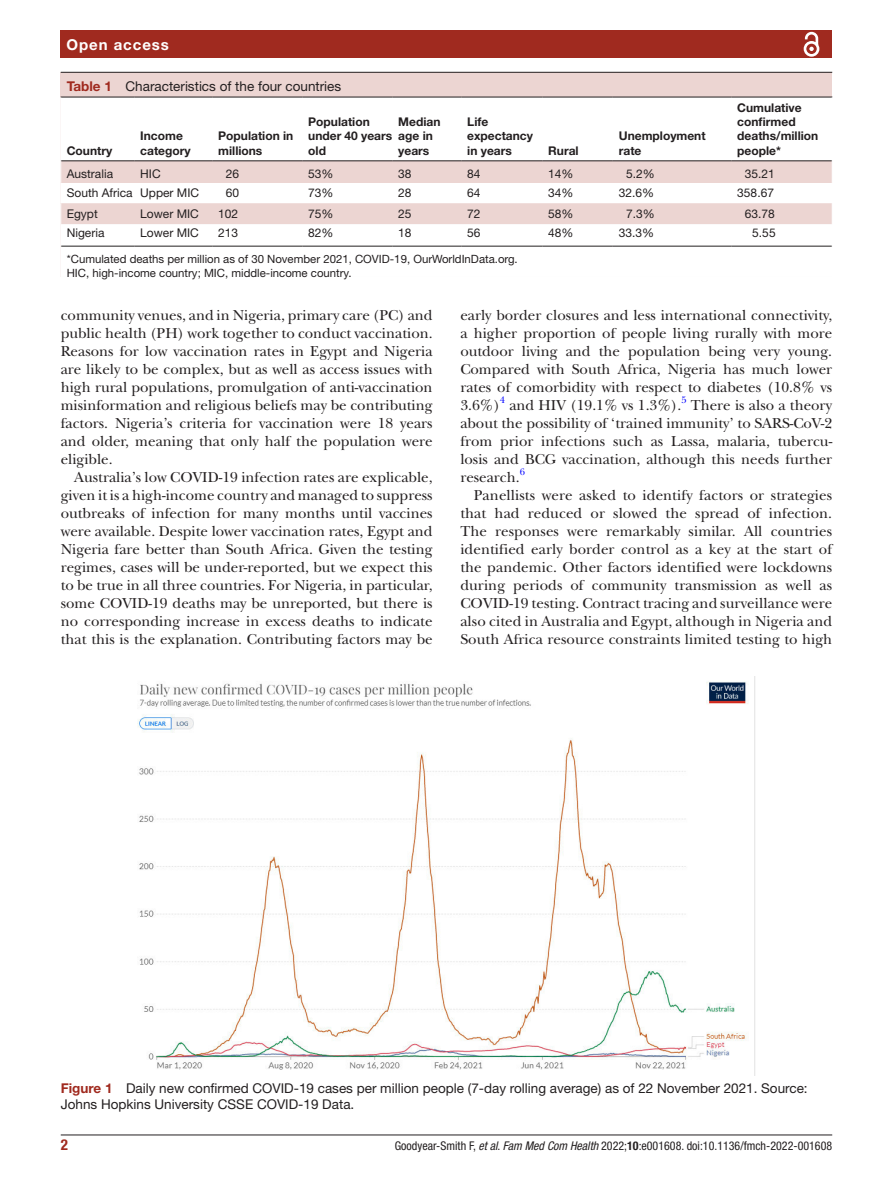
<style>
.page{position:relative;width:893px;height:1191px;background:#fff}
.page>*{position:absolute;margin:0;border:0;box-sizing:border-box;transform-origin:0 0}
.t1{font:15px/18px "New Baskerville";color:#231f20;text-align:justify}
.t2{font:700 15px "Helvetica Neue LT Std";letter-spacing:.065em;color:#fff}
.t3{font:700 condensed 15px "Helvetica Neue LT Std";color:#a02a1f}
.t4{font:13.5px/16.2px "Helvetica Neue LT Std";color:#231f20}
.t5{font:700 12px/14.4px "Helvetica Neue LT Std";color:#231f20}
.t6{font:12px "Helvetica Neue LT Std";color:#231f20}
.t7{font:condensed 12px "Helvetica Neue LT Std";color:#231f20}
.t8{font:11.4px/13.6px "Helvetica Neue LT Std";color:#231f20}
.t9{font:9.9px "New Baskerville";color:#00f}
.s1{font-weight:700;color:#a02a1f}
.s2{font-style:italic}
.s3{font-weight:700}
</style>
<div class="page">
<hr style="left:61px;top:1134px;width:771px;height:1px;background:#231f20">
<div style="left:61px;top:31px;width:771px;height:27px;background:#a02a1f"></div>
<svg style="left:803px;top:31px;width:17px;height:26px"></svg>
<div style="left:61px;top:73px;width:771px;height:204px;background:#ecd5d2"></div>
<hr style="left:61px;top:72px;width:771px;height:1px;background:#231f20">
<div style="left:61px;top:98px;width:771px;height:179px;background:#fff"></div>
<svg style="left:61px;top:161px;width:771px;height:63px"></svg>
<hr style="left:61px;top:97px;width:73px;height:1px;background:#231f20">
<hr style="left:61px;top:160px;width:73px;height:1px;background:#231f20">
<hr style="left:134px;top:97px;width:78px;height:1px;background:#231f20">
<hr style="left:134px;top:160px;width:78px;height:1px;background:#231f20">
<hr style="left:212px;top:97px;width:90px;height:1px;background:#231f20">
<hr style="left:212px;top:160px;width:90px;height:1px;background:#231f20">
<hr style="left:302px;top:97px;width:90px;height:1px;background:#231f20">
<hr style="left:302px;top:160px;width:90px;height:1px;background:#231f20">
<hr style="left:392px;top:97px;width:69px;height:1px;background:#231f20">
<hr style="left:392px;top:160px;width:69px;height:1px;background:#231f20">
<hr style="left:461px;top:97px;width:81px;height:1px;background:#231f20">
<hr style="left:461px;top:160px;width:81px;height:1px;background:#231f20">
<hr style="left:542px;top:97px;width:71px;height:1px;background:#231f20">
<hr style="left:542px;top:160px;width:71px;height:1px;background:#231f20">
<hr style="left:613px;top:97px;width:118px;height:1px;background:#231f20">
<hr style="left:613px;top:160px;width:118px;height:1px;background:#231f20">
<hr style="left:731px;top:97px;width:101px;height:1px;background:#231f20">
<hr style="left:731px;top:160px;width:101px;height:1px;background:#231f20">
<hr style="left:61px;top:246px;width:73px;height:1px;background:#231f20">
<hr style="left:134px;top:246px;width:78px;height:1px;background:#231f20">
<hr style="left:212px;top:246px;width:90px;height:1px;background:#231f20">
<hr style="left:302px;top:246px;width:90px;height:1px;background:#231f20">
<hr style="left:392px;top:246px;width:69px;height:1px;background:#231f20">
<hr style="left:461px;top:246px;width:81px;height:1px;background:#231f20">
<hr style="left:542px;top:246px;width:71px;height:1px;background:#231f20">
<hr style="left:613px;top:246px;width:118px;height:1px;background:#231f20">
<hr style="left:731px;top:246px;width:101px;height:1px;background:#231f20">
<svg style="left:60px;top:161px;width:1px;height:85px"></svg>
<hr style="left:67px;top:262px;width:765px;height:2px;background:#fff">
<hr style="left:67px;top:276px;width:765px;height:2px;background:#fff">
<img style="left:138px;top:676px;width:617px;height:399px">
<p class="t2" style="left:66px;top:35px;width:104px">Open access</p>
<p class="t4" style="left:67px;top:78px;width:276px"><span class="s1">Table 1</span> Characteristics of the four countries</p>
<p class="t5" style="left:67px;top:143px;width:47px">Country</p>
<p class="t5" style="left:140px;top:129px;width:52px">Income category</p>
<p class="t5" style="left:218px;top:129px;width:77px">Population in millions</p>
<p class="t5" style="left:308px;top:114px;width:85px">Population under 40 years old</p>
<p class="t5" style="left:398px;top:114px;width:44px">Median age in years</p>
<p class="t5" style="left:467px;top:114px;width:67px">Life expectancy in years</p>
<p class="t5" style="left:548px;top:143px;width:32px">Rural</p>
<p class="t5" style="left:619px;top:129px;width:88px">Unemployment rate</p>
<p class="t5" style="left:737px;top:100px;width:83px">Cumulative confirmed deaths/million people*</p>
<p class="t6" style="left:67px;top:167px;width:48px">Australia</p>
<p class="t6" style="left:140px;top:167px;width:22px">HIC</p>
<p class="t6" style="left:226px;top:167px;width:15px">26</p>
<p class="t6" style="left:308px;top:167px;width:27px">53%</p>
<p class="t6" style="left:398px;top:167px;width:15px">38</p>
<p class="t6" style="left:467px;top:167px;width:15px">84</p>
<p class="t6" style="left:548px;top:167px;width:27px">14%</p>
<p class="t6" style="left:626px;top:167px;width:30px">5.2%</p>
<p class="t6" style="left:745px;top:167px;width:32px">35.21</p>
<p class="t6" style="left:67px;top:186px;width:134px">South Africa Upper MIC</p>
<p class="t6" style="left:226px;top:186px;width:15px">60</p>
<p class="t6" style="left:308px;top:186px;width:27px">73%</p>
<p class="t6" style="left:398px;top:186px;width:15px">28</p>
<p class="t6" style="left:467px;top:186px;width:15px">64</p>
<p class="t6" style="left:548px;top:186px;width:27px">34%</p>
<p class="t6" style="left:619px;top:186px;width:37px">32.6%</p>
<p class="t6" style="left:737px;top:186px;width:38px">358.67</p>
<p class="t6" style="left:67px;top:207px;width:33px">Egypt</p>
<p class="t6" style="left:140px;top:207px;width:60px">Lower MIC</p>
<p class="t6" style="left:218px;top:207px;width:22px">102</p>
<p class="t6" style="left:308px;top:207px;width:27px">75%</p>
<p class="t6" style="left:398px;top:207px;width:15px">25</p>
<p class="t6" style="left:467px;top:207px;width:15px">72</p>
<p class="t6" style="left:548px;top:207px;width:27px">58%</p>
<p class="t6" style="left:626px;top:207px;width:30px">7.3%</p>
<p class="t6" style="left:745px;top:207px;width:32px">63.78</p>
<p class="t6" style="left:67px;top:226px;width:39px">Nigeria</p>
<p class="t6" style="left:140px;top:226px;width:60px">Lower MIC</p>
<p class="t6" style="left:218px;top:226px;width:22px">213</p>
<p class="t6" style="left:308px;top:226px;width:27px">82%</p>
<p class="t6" style="left:398px;top:226px;width:15px">18</p>
<p class="t6" style="left:467px;top:226px;width:15px">56</p>
<p class="t6" style="left:548px;top:226px;width:27px">48%</p>
<p class="t6" style="left:619px;top:226px;width:37px">33.3%</p>
<p class="t6" style="left:752px;top:226px;width:25px">5.55</p>
<p class="t8" style="left:67px;top:252px;width:452px">*Cumulated deaths per million as of 30 November 2021, COVID-19, OurWorldInData.org.<br>HIC, high-income country; MIC, middle-income country.</p>
<p class="t1" style="left:61px;top:306px;width:373px">community venues, and in Nigeria, primary care (PC) and public health (PH) work together to conduct vaccination.<br>Reasons for low vaccination rates in Egypt and Nigeria are likely to be complex, but as well as access issues with high rural populations, promulgation of anti-vaccination misinformation and religious beliefs may be contributing factors. Nigeria’s criteria for vaccination were 18 years and older, meaning that only half the population were eligible.</p>
<p class="t1" style="left:61px;top:468px;width:373px;text-indent:14px">Australia’s low COVID-19 infection rates are explicable, given it is a high-income country and managed to suppress outbreaks of infection for many months until vaccines were available. Despite lower vaccination rates, Egypt and Nigeria fare better than South Africa. Given the testing regimes, cases will be under-reported, but we expect this to be true in all three countries. For Nigeria, in particular, some COVID-19 deaths may be unreported, but there is no corresponding increase in excess deaths to indicate that this is the explanation. Contributing factors may be</p>
<p class="t1" style="left:460px;top:306px;width:373px">early border closures and less international connectivity, a higher proportion of people living rurally with more outdoor living and the population being very young.<br>Compared with South Africa, Nigeria has much lower rates of comorbidity with respect to diabetes (10.8% vs 3.6%)</p>
<p class="t9" style="left:500px;top:394px;width:7px">4</p>
<p class="t1" style="left:509px;top:396px;width:173px">and HIV (19.1% vs 1.3%).</p>
<p class="t9" style="left:681px;top:394px;width:7px">5</p>
<p class="t1" style="left:460px;top:396px;width:373px;text-indent:230px">There is also a theory about the possibility of ‘trained immunity’ to SARS-CoV-2 from prior infections such as Lassa, malaria, tubercu&shy;losis and BCG vaccination, although this needs further research.<sup>6</sup></p>
<p class="t1" style="left:460px;top:486px;width:373px;text-indent:14px">Panellists were asked to identify factors or strategies that had reduced or slowed the spread of infection.<br>The responses were remarkably similar. All countries identified early border control as a key at the start of the pandemic. Other factors identified were lockdowns during periods of community transmission as well as COVID-19 testing. Contract tracing and surveillance were also cited in Australia and Egypt, although in Nigeria and South Africa resource constraints limited testing to high</p>
<p class="t4" style="left:61px;top:1080px;width:748px"><span class="s1">Figure 1</span> Daily new confirmed COVID-19 cases per million people (7-day rolling average) as of 22 November 2021. Source:<br>Johns Hopkins University CSSE COVID-19 Data.</p>
<p class="t3" style="left:61px;top:1135px;width:9px">2</p>
<p class="t7" style="left:395px;top:1138px;width:439px">Goodyear-Smith F, <span class="s2">et al</span>. <span class="s2">Fam Med Com Health</span> 2022;<span class="s3">10</span>:e001608. doi:10.1136/fmch-2022-001608</p>
</div>
